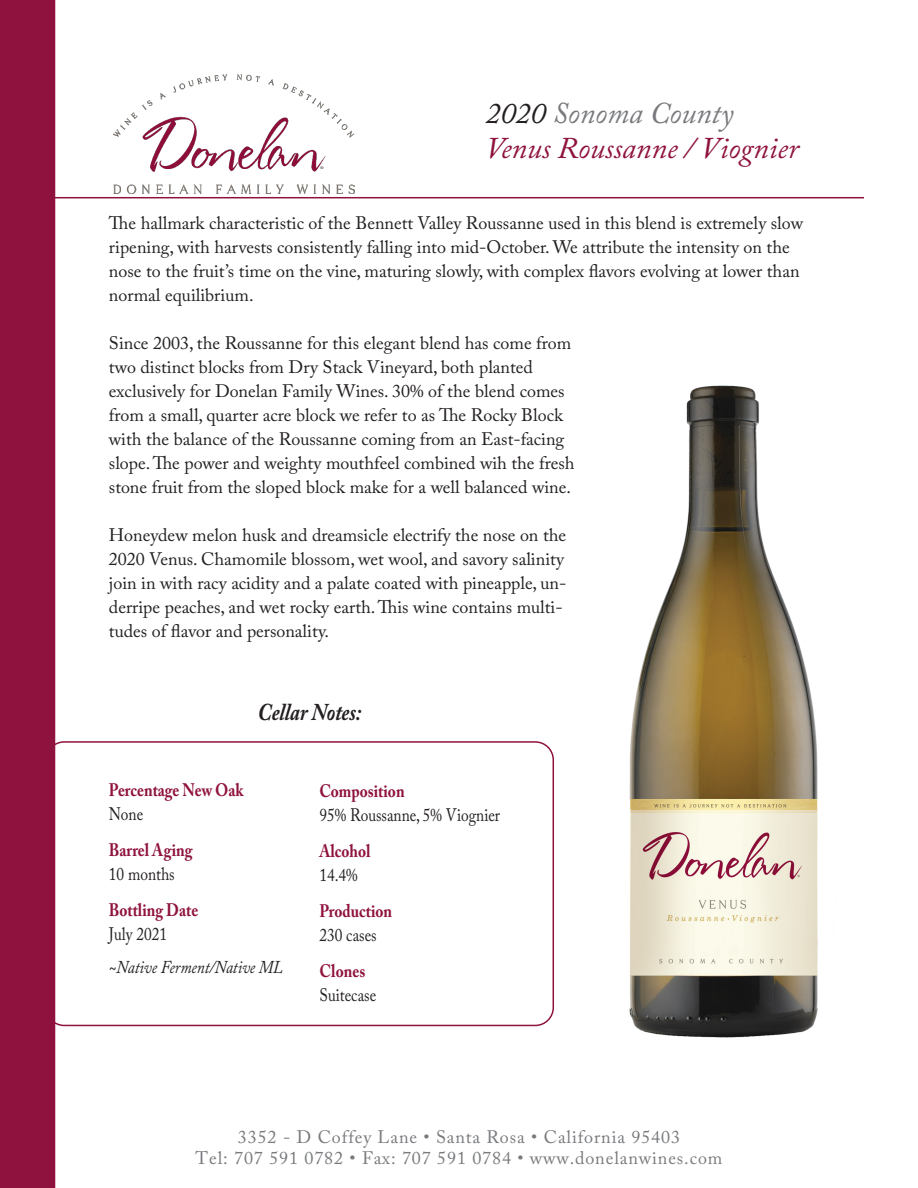
<style>
.page{position:relative;width:918px;height:1188px;background:#fff}
.page>*{position:absolute;margin:0;border:0;box-sizing:border-box;transform-origin:0 0}
.t1{font:italic 30px "Adobe Caslon Pro";color:#8f123e}
.t2{font:italic 30px "Adobe Caslon Pro";color:#787a7d}
.t3{font:italic 700 24px "Adobe Caslon Pro";color:#231f20;scale:.85 1}
.t4{font:18px/24px "Adobe Caslon Pro";color:#231f20}
.t5{font:18px "Adobe Caslon Pro";letter-spacing:.05em;color:#787a7d}
.t6{font:700 18px "Adobe Caslon Pro";color:#8f123e;scale:.85 1}
.t7{font:18px "Adobe Caslon Pro";color:#231f20;scale:.85 1}
.t8{font:italic 18px "Adobe Caslon Pro";color:#231f20;scale:.85 1}
.s1{color:#231f20}
</style>
<div class="page">
<div style="left:45px;top:741px;width:509px;height:285px;border:2px solid #8f123e;border-radius:18px"></div>
<img style="left:113px;top:74px;width:242px;height:119px">
<hr style="left:54px;top:197px;width:810px;height:1px;background:#8f123e">
<div style="left:0;top:0;width:55px;height:1188px;background:#8f123e"></div>
<img style="left:629px;top:385px;width:189px;height:653px">
<p class="t2" style="left:486px;top:95px;width:249px"><span class="s1">2020</span> Sonoma County</p>
<p class="t1" style="left:486px;top:130px;width:314px">Venus Roussanne / Viognier</p>
<p class="t4" style="left:109px;top:211px;width:696px">The hallmark characteristic of the Bennett Valley Roussanne used in this blend is extremely slow ripening, with harvests consistently falling into mid-October. We attribute the intensity on the nose to the fruit’s time on the vine, maturing slowly, with complex flavors evolving at lower than normal equilibrium.</p>
<p class="t4" style="left:109px;top:331px;width:467px">Since 2003, the Roussanne for this elegant blend has come from two distinct blocks from Dry Stack Vineyard, both planted exclusively for Donelan Family Wines. 30% of the blend comes from a small, quarter acre block we refer to as The Rocky Block with the balance of the Roussanne coming from an East-facing slope. The power and weighty mouthfeel combined wih the fresh stone fruit from the sloped block make for a well balanced wine.</p>
<p class="t4" style="left:109px;top:523px;width:459px">Honeydew melon husk and dreamsicle electrify the nose on the 2020 Venus. Chamomile blossom, wet wool, and savory salinity join in with racy acidity and a palate coated with pineapple, un&shy;derripe peaches, and wet rocky earth. This wine contains multi&shy;tudes of flavor and personality.</p>
<p class="t3" style="left:258px;top:698px;width:123px">Cellar Notes:</p>
<p class="t6" style="left:109px;top:779px;width:160px">Percentage New Oak</p>
<p class="t7" style="left:109px;top:803px;width:42px">None</p>
<p class="t6" style="left:109px;top:839px;width:100px">Barrel Aging</p>
<p class="t7" style="left:109px;top:863px;width:79px">10 months</p>
<p class="t6" style="left:109px;top:899px;width:107px">Bottling Date</p>
<p class="t7" style="left:109px;top:923px;width:70px">July 2021</p>
<p class="t8" style="left:109px;top:957px;width:206px">~Native Ferment/Native ML</p>
<p class="t6" style="left:319px;top:780px;width:102px">Composition</p>
<p class="t7" style="left:319px;top:804px;width:214px">95% Roussanne, 5% Viognier</p>
<p class="t6" style="left:319px;top:840px;width:62px">Alcohol</p>
<p class="t7" style="left:319px;top:864px;width:47px">14.4%</p>
<p class="t6" style="left:319px;top:900px;width:87px">Production</p>
<p class="t7" style="left:319px;top:924px;width:69px">230 cases</p>
<p class="t6" style="left:319px;top:960px;width:55px">Clones</p>
<p class="t7" style="left:319px;top:984px;width:68px">Suitecase</p>
<p class="t5" style="left:238px;top:1126px;width:444px">3352 - D Coffey Lane • Santa Rosa • California 95403</p>
<p class="t5" style="left:196px;top:1147px;width:528px">Tel: 707 591 0782 • Fax: 707 591 0784 • www.donelanwines.com</p>
</div>
